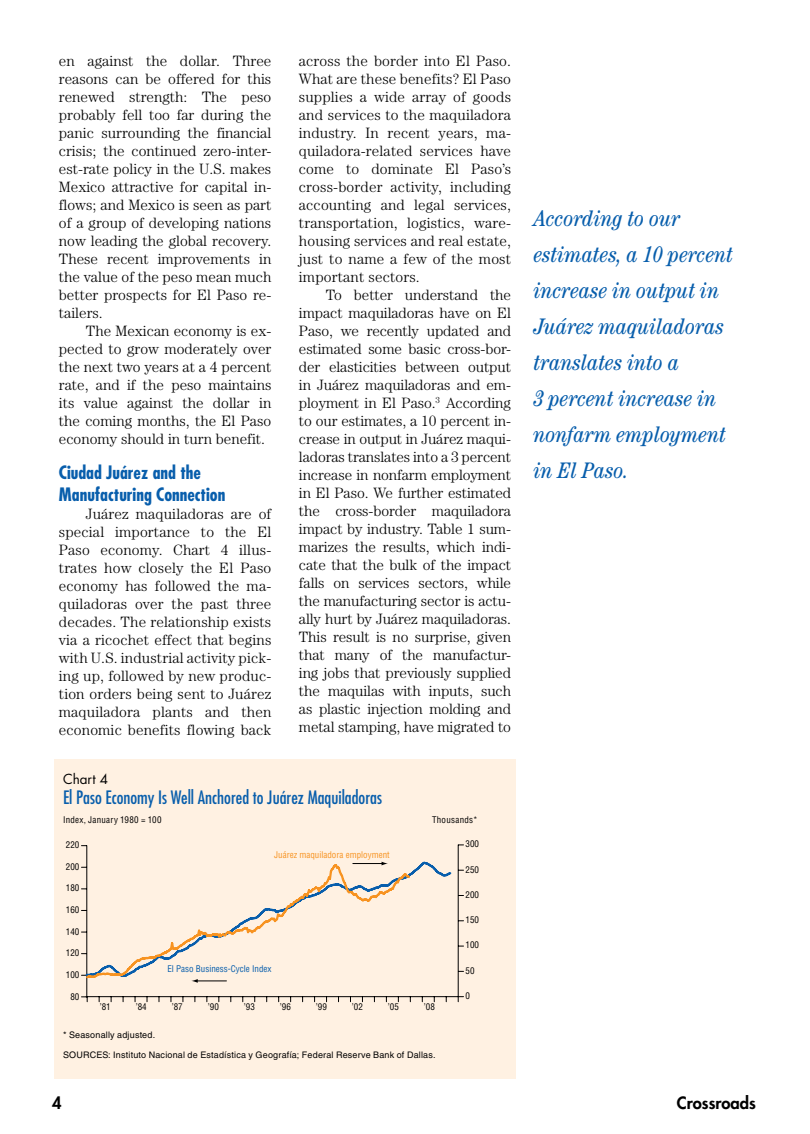
<style>
.page{position:relative;width:810px;height:1134px;background:#fff}
.page>*{position:absolute;margin:0;border:0;box-sizing:border-box;transform-origin:0 0}
.t1{font:italic condensed 22.5px/36px "Century";color:#085eac}
.t2{font:condensed 18px "Futura Std";color:#085eac}
.t3{font:700 condensed 18px/21.6px "Futura Std";color:#085eac}
.t4{font:800 16.5px "Futura Std";color:#000}
.t5{font:300 15px/18px "Century";color:#000;text-align:justify}
.t6{font:13.5px "Futura Std";color:#000}
.t7{font:9px/19.5px "Helvetica LT Std";letter-spacing:.02em;color:#000}
.t8{font:condensed 9px "Helvetica LT Std";color:#000}
.t9{font:condensed 9px "Helvetica LT Std";color:#f79321}
.t10{font:condensed 9px "Helvetica LT Std";color:#085eac}
.t11{font:condensed 9px "Helvetica LT Std";letter-spacing:.03em;color:#000}
.t12{font:condensed 9px "Helvetica LT Std";letter-spacing:.025em;color:#000}
</style>
<div class="page">
<div style="left:54px;top:760px;width:462px;height:319px;background:#fff1e2"></div>
<hr style="left:86px;top:846px;width:1px;height:151px;background:#000">
<hr style="left:86px;top:996px;width:372px;height:1px;background:#000">
<svg style="left:81px;top:996px;width:7px;height:6px"></svg>
<hr style="left:458px;top:845px;width:1px;height:152px;background:#000">
<svg style="left:458px;top:996px;width:6px;height:6px"></svg>
<svg style="left:81px;top:860px;width:371px;height:123px"></svg>
<p class="t5" style="left:59px;top:52px;width:214px">en against the dollar. Three reasons can be offered for this renewed strength: The peso probably fell too far during the panic surrounding the financial crisis; the continued zero-inter&shy;est-rate policy in the U.S. makes Mexico attractive for capital in&shy;flows; and Mexico is seen as part of a group of developing nations now leading the global recovery.<br>These recent improvements in the value of the peso mean much better prospects for El Paso re&shy;tailers.</p>
<p class="t5" style="left:59px;top:322px;width:214px;text-indent:27px">The Mexican economy is ex&shy;pected to grow moderately over the next two years at a 4 percent rate, and if the peso maintains its value against the dollar in the coming months, the El Paso economy should in turn benefit.</p>
<p class="t3" style="left:59px;top:462px;width:168px">Ciudad Juárez and the<br>Manufacturing Connection</p>
<p class="t5" style="left:59px;top:504px;width:214px;text-indent:27px">Juárez maquiladoras are of special importance to the El Paso economy. Chart 4 illus&shy;trates how closely the El Paso economy has followed the ma&shy;quiladoras over the past three decades. The relationship exists via a ricochet effect that begins with U.S. industrial activity pick&shy;ing up, followed by new produc&shy;tion orders being sent to Juárez maquiladora plants and then economic benefits flowing back</p>
<p class="t5" style="left:299px;top:52px;width:214px">across the border into El Paso.<br>What are these benefits? El Paso supplies a wide array of goods and services to the maquiladora industry. In recent years, ma&shy;quiladora-related services have come to dominate El Paso’s cross-border activity, including accounting and legal services, transportation, logistics, ware&shy;housing services and real estate, just to name a few of the most important sectors.</p>
<p class="t5" style="left:299px;top:286px;width:214px;text-indent:27px">To better understand the impact maquiladoras have on El Paso, we recently updated and estimated some basic cross-bor&shy;der elasticities between output in Juárez maquiladoras and em&shy;ployment in El Paso.<sup>3</sup> According to our estimates, a 10 percent in&shy;crease in output in Juárez maqui&shy;ladoras translates into a 3 percent increase in nonfarm employment in El Paso. We further estimated the cross-border maquiladora impact by industry. Table 1 sum&shy;marizes the results, which indi&shy;cate that the bulk of the impact falls on services sectors, while the manufacturing sector is actu&shy;ally hurt by Juárez maquiladoras.<br>This result is no surprise, given that many of the manufactur&shy;ing jobs that previously supplied the maquilas with inputs, such as plastic injection molding and metal stamping, have migrated to</p>
<p class="t6" style="left:63px;top:771px;width:47px">Chart 4</p>
<p class="t2" style="left:63px;top:786px;width:320px">El Paso Economy Is Well Anchored to Juárez Maquiladoras</p>
<p class="t11" style="left:63px;top:814px;width:100px">Index, January 1980 = 100</p>
<p class="t12" style="left:432px;top:814px;width:47px">Thousands*</p>
<p class="t8" style="left:66px;top:839px;width:15px">220</p>
<p class="t8" style="left:66px;top:861px;width:15px">200</p>
<p class="t8" style="left:66px;top:882px;width:15px">180</p>
<p class="t8" style="left:66px;top:904px;width:15px">160</p>
<p class="t8" style="left:66px;top:926px;width:15px">140</p>
<p class="t8" style="left:66px;top:947px;width:15px">120</p>
<p class="t8" style="left:66px;top:969px;width:15px">100</p>
<p class="t8" style="left:70px;top:991px;width:10px">80</p>
<p class="t9" style="left:274px;top:849px;width:117px">Juárez maquiladora employment</p>
<p class="t10" style="left:167px;top:963px;width:106px">El Paso Business-Cycle Index</p>
<p class="t8" style="left:100px;top:1002px;width:12px">’81</p>
<p class="t8" style="left:136px;top:1002px;width:12px">’84</p>
<p class="t8" style="left:172px;top:1002px;width:12px">’87</p>
<p class="t8" style="left:208px;top:1002px;width:12px">’90</p>
<p class="t8" style="left:244px;top:1002px;width:12px">’93</p>
<p class="t8" style="left:280px;top:1002px;width:12px">’96</p>
<p class="t8" style="left:316px;top:1002px;width:12px">’99</p>
<p class="t8" style="left:352px;top:1002px;width:12px">’02</p>
<p class="t8" style="left:388px;top:1002px;width:12px">’05</p>
<p class="t8" style="left:424px;top:1002px;width:12px">’08</p>
<p class="t7" style="left:63px;top:1026px;width:374px">* Seasonally adjusted.<br>SOURCES: Instituto Nacional de Estadística y Geografía; Federal Reserve Bank of Dallas.</p>
<p class="t8" style="left:466px;top:838px;width:15px">300</p>
<p class="t8" style="left:466px;top:864px;width:15px">250</p>
<p class="t8" style="left:466px;top:889px;width:15px">200</p>
<p class="t8" style="left:466px;top:914px;width:15px">150</p>
<p class="t8" style="left:466px;top:940px;width:15px">100</p>
<p class="t8" style="left:466px;top:965px;width:10px">50</p>
<p class="t8" style="left:466px;top:990px;width:6px">0</p>
<h1 class="t1" style="left:534px;top:200px;width:201px">According to our estimates, a 10 percent increase in output in<br>Juárez maquiladoras translates into a<br>3 percent increase in nonfarm employment in El Paso.</h1>
<p class="t4" style="left:52px;top:1092px;width:11px">4</p>
<p class="t4" style="left:677px;top:1092px;width:81px">Crossroads</p>
</div>
